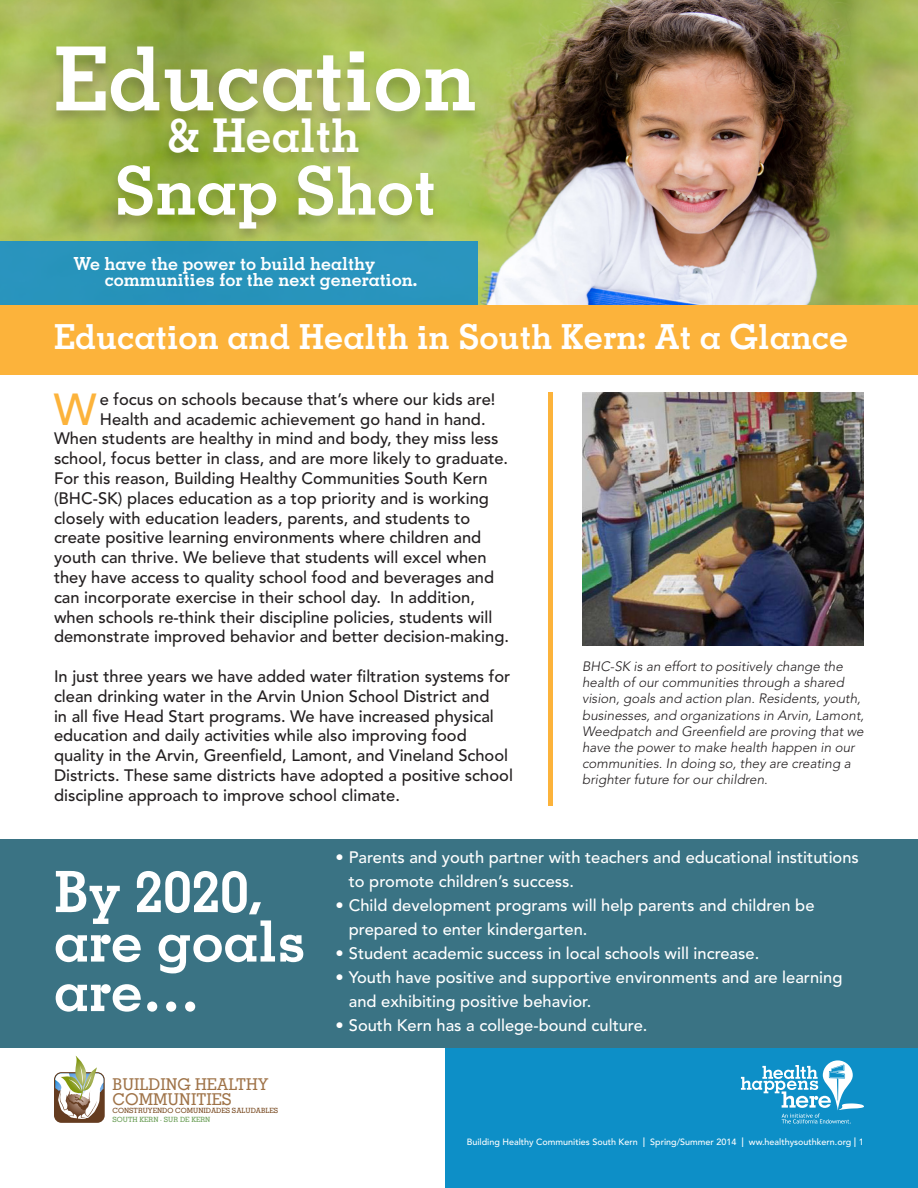
<style>
.page{position:relative;width:918px;height:1188px;background:#fff}
.page>*{position:absolute;margin:0;border:0;box-sizing:border-box;transform-origin:0 0}
.t1{font:700 88.5px "Memphis LT Std";color:#fff}
.t2{font:700 66.9px "Memphis LT Std";color:#fff}
.t3{font:700 57px/49.5px "Memphis LT Std";color:#fff}
.t4{font:700 46.5px "Memphis LT Std";color:#fff}
.t5{font:500 44.4px "Avenir LT Std";color:#fcb33b}
.t6{font:700 34.5px "Memphis LT Std";color:#fff}
.t7{font:700 18px "Memphis LT Std";color:#fff}
.t8{font:500 16.5px/19.8px "Avenir LT Std";color:#231f20}
.t9{font:500 16.5px/24px "Avenir LT Std";color:#fff}
.t10{font:500 16.2px/14.4px "Memphis LT Std";color:#9f7348}
.t11{font:italic 300 13.5px/16.2px "Avenir LT Std";color:#231f20}
.t12{font:500 9px "Avenir LT Std";color:#fff}
.t13{font:500 7.2px/8.6px "Memphis LT Std";color:#74441a}
.s1{color:#649a4f}
.s2{font-size:13.5px}
</style>
<div class="page">
<div style="left:0;top:839px;width:918px;height:210px;background:#3a7384"></div>
<img style="left:0;top:0;width:918px;height:305px">
<div style="left:446px;top:1049px;width:472px;height:139px;background:#0d8fc7"></div>
<svg style="left:741px;top:1060px;width:123px;height:64px"></svg>
<svg style="left:54px;top:1072px;width:51px;height:51px"></svg>
<div style="left:55px;top:1073px;width:48px;height:49px;background:#653c20;border-radius:6px"></div>
<svg style="left:55px;top:1056px;width:48px;height:63px"></svg>
<div style="left:48px;top:46px;width:435px;height:81px;background:#231f20;opacity:.2"></div>
<div style="left:162px;top:117px;width:204px;height:50px;background:#231f20;opacity:.2"></div>
<div style="left:110px;top:163px;width:332px;height:80px;background:#231f20;opacity:.2"></div>
<div style="left:0;top:242px;width:477px;height:63px;background:#2894bc"></div>
<div style="left:0;top:305px;width:918px;height:69px;background:#fcb33b"></div>
<img style="left:582px;top:392px;width:282px;height:254px">
<hr style="left:548px;top:392px;width:4px;height:414px;background:#fcb33b">
<p class="t1" style="left:54px;top:23px;width:424px">Education</p>
<p class="t4" style="left:167px;top:106px;width:194px">&amp; Health</p>
<p class="t2" style="left:114px;top:149px;width:323px">Snap Shot</p>
<p class="t7" style="left:73px;top:252px;width:303px">We have the power to build healthy</p>
<p class="t7" style="left:105px;top:268px;width:314px">communities for the next generation.</p>
<p class="t6" style="left:54px;top:315px;width:796px">Education and Health in South Kern: At a Glance</p>
<p class="t5" style="left:54px;top:384px;width:44px">W</p>
<p class="t8" style="left:100px;top:390px;width:397px">e focus on schools because that’s where our kids are!</p>
<p class="t8" style="left:100px;top:409px;width:387px">Health and academic achievement go hand in hand.</p>
<p class="t8" style="left:54px;top:429px;width:446px">When students are healthy in mind and body, they miss less</p>
<p class="t8" style="left:54px;top:449px;width:456px">school, focus better in class, and are more likely to graduate.</p>
<p class="t8" style="left:54px;top:469px;width:435px">For this reason, Building Healthy Communities South Kern</p>
<p class="t8" style="left:54px;top:489px;width:436px">(BHC-SK) places education as a top priority and is working</p>
<p class="t8" style="left:54px;top:508px;width:418px">closely with education leaders, parents, and students to</p>
<p class="t8" style="left:54px;top:528px;width:429px">create positive learning environments where children and</p>
<p class="t8" style="left:54px;top:548px;width:434px">youth can thrive. We believe that students will excel when</p>
<p class="t8" style="left:54px;top:568px;width:442px">they have access to quality school food and beverages and</p>
<p class="t8" style="left:54px;top:588px;width:422px">can incorporate exercise in their school day. In addition,</p>
<p class="t8" style="left:54px;top:607px;width:440px">when schools re-think their discipline policies, students will</p>
<p class="t8" style="left:54px;top:627px;width:457px">demonstrate improved behavior and better decision-making.</p>
<p class="t8" style="left:54px;top:667px;width:460px">In just three years we have added water filtration systems for clean drinking water in the Arvin Union School District and<br>in all five Head Start programs. We have increased physical education and daily activities while also improving food quality in the Arvin, Greenfield, Lamont, and Vineland School Districts. These same districts have adopted a positive school discipline approach to improve school climate.</p>
<p class="t11" style="left:582px;top:659px;width:283px">BHC-SK is an effort to positively change the health of our communities through a shared vision, goals and action plan. Residents, youth, businesses, and organizations in Arvin, Lamont, Weedpatch and Greenfield are proving that we have the power to make health happen in our communities. In doing so, they are creating a brighter future for our children.</p>
<p class="t3" style="left:54px;top:866px;width:211px">By 2020,</p>
<p class="t3" style="left:54px;top:916px;width:253px">are goals are…</p>
<p class="t10" style="left:113px;top:1077px;width:158px">BUILDING HEALTHY<br>COMMUNITIES</p>
<p class="t13" style="left:113px;top:1106px;width:167px">CONSTRUYENDO COMUNIDADES SALUDABLES<br><span class="s1">SOUTH KERN ∙ SUR DE KERN</span></p>
<p class="t9" style="left:335px;top:846px;width:525px">• Parents and youth partner with teachers and educational institutions</p>
<p class="t9" style="left:349px;top:870px;width:227px">to promote children’s success.</p>
<p class="t9" style="left:349px;top:894px;width:467px;text-indent:-13px">• Child development programs will help parents and children be prepared to enter kindergarten.</p>
<p class="t9" style="left:335px;top:942px;width:425px">• Student academic success in local schools will increase.</p>
<p class="t9" style="left:335px;top:966px;width:509px">• Youth have positive and supportive environments and are learning</p>
<p class="t9" style="left:349px;top:990px;width:244px">and exhibiting positive behavior.</p>
<p class="t9" style="left:335px;top:1014px;width:314px">• South Kern has a college-bound culture.</p>
<p class="t12" style="left:467px;top:1137px;width:399px">Building Healthy Communities South Kern <span class="s2">I</span> Spring/Summer 2014 <span class="s2">I</span> ww.healthysouthkern.org <span class="s2">I</span> 1</p>
</div>
